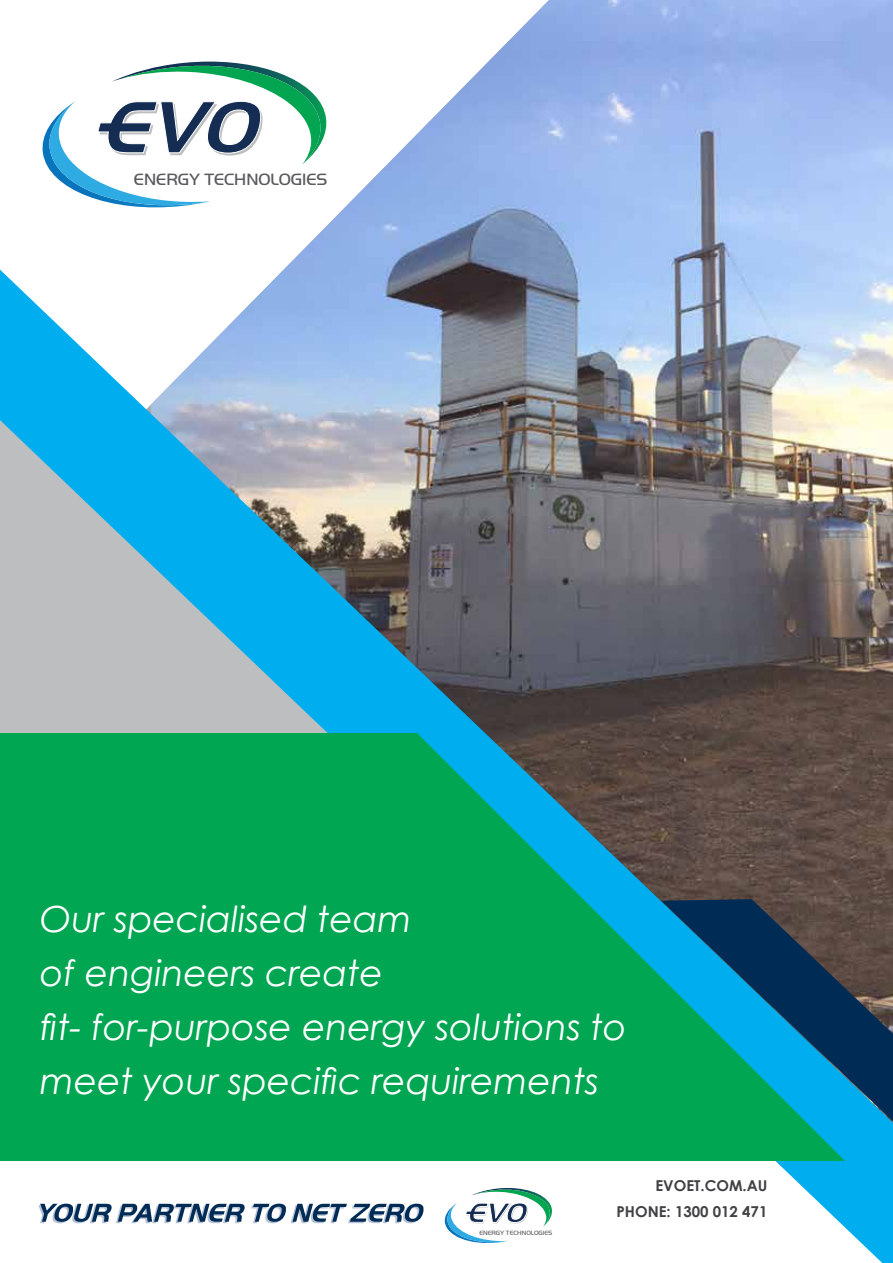
<style>
.page{position:relative;width:893px;height:1263px;background:#fff}
.page>*{position:absolute;margin:0;border:0;box-sizing:border-box;transform-origin:0 0}
.t1{font:italic 36px/54px "Century Gothic";color:#fff}
.t2{font:16.95px "Handel Got D Ligh";color:#595a5c}
.t3{font:700 15px/25.5px "Century Gothic";color:#414042;text-align:right}
.t4{font:6.45px "Handel Got D Ligh";color:#595a5c}
</style>
<div class="page">
<img style="left:283px;top:0;width:610px;height:270px">
<img style="left:0;top:270px;width:893px;height:993px">
<svg style="left:845px;top:899px;width:48px;height:222px;background:#304a5c"></svg>
<svg style="left:0;top:733px;width:845px;height:428px;background:#0c965b"></svg>
<svg style="left:42px;top:59px;width:286px;height:154px"></svg>
<svg style="left:38px;top:1203px;width:207px;height:20px"></svg>
<svg style="left:251px;top:1203px;width:173px;height:20px"></svg>
<svg style="left:444px;top:1187px;width:109px;height:58px"></svg>
<p class="t2" style="left:134px;top:170px;width:195px">ENERGY TECHNOLOGIES</p>
<p class="t1" style="left:40px;top:891px;width:588px">Our specialised team<br>of engineers create<br>fit- for-purpose energy solutions to meet your specific requirements</p>
<p class="t4" style="left:479px;top:1229px;width:75px">ENERGY TECHNOLOGIES</p>
<p class="t3" style="left:616px;top:1172px;width:152px">EVOET.COM.AU<br>PHONE: 1300 012 471</p>
</div>
